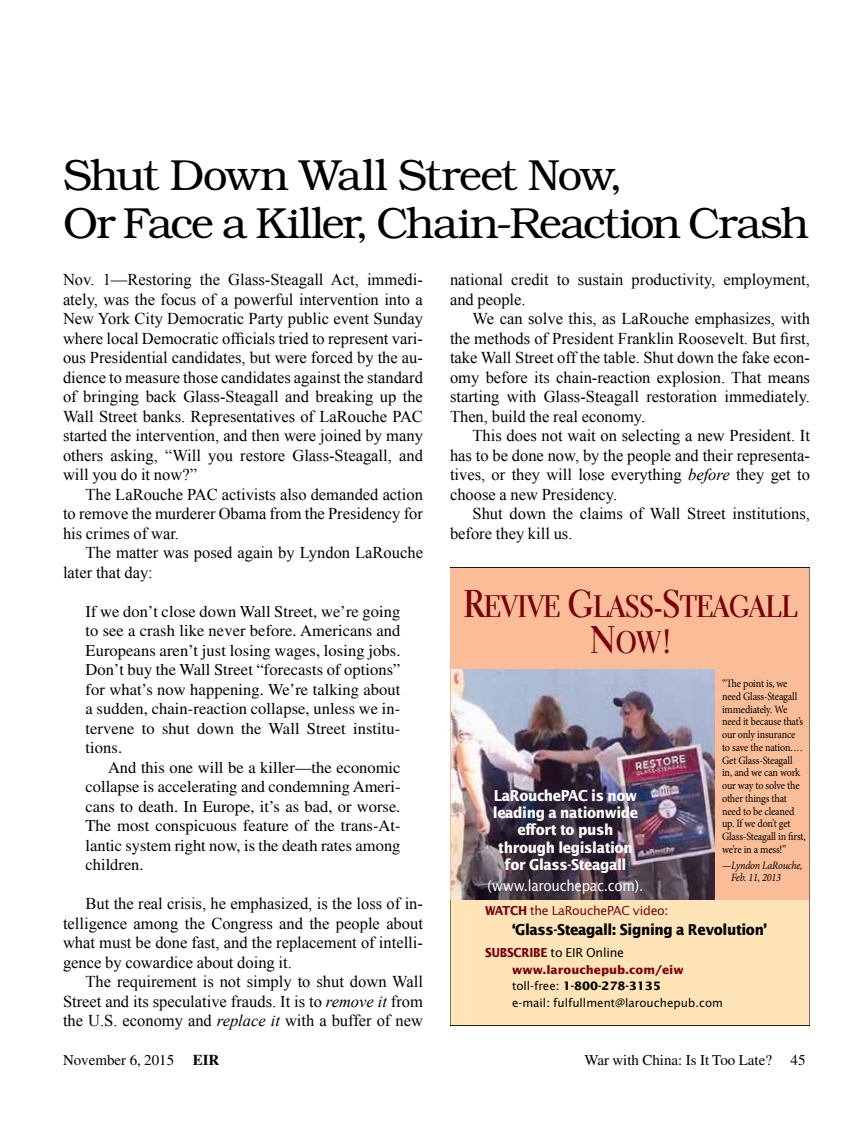
<style>
.page{position:relative;width:864px;height:1134px;background:#fff}
.page>*{position:absolute;margin:0;border:0;box-sizing:border-box;transform-origin:0 0}
.t1{font:300 43.5px/48px "Bookman";letter-spacing:-.04em;color:#000}
.t2{font:31.5px/36px "Electra LH Bold Display";letter-spacing:.02em;color:#79000e;text-align:center;scale:.88 1}
.t3{font:16.5px/19.5px "Times New Roman";color:#000;text-align:justify}
.t4{font:16.5px/19.5px "Times";color:#000;text-align:justify}
.t5{font:700 15px/17.2px "Lucida Sans";letter-spacing:-.03em;color:#fff;text-align:center;scale:.9 1}
.t6{font:15px "Times";color:#000}
.t7{font:700 15px "Lucida Sans";letter-spacing:-.03em;color:#000;scale:.9 1}
.t8{font:15px "Lucida Sans";letter-spacing:-.02em;color:#fff;scale:.9 1}
.t9{font:12.3px "Lucida Sans";letter-spacing:-.02em;color:#79000e}
.t10{font:12.3px "Lucida Sans";letter-spacing:-.02em;color:#000}
.t11{font:11.7px/16.5px "Lucida Sans";color:#000}
.t12{font:11.25px/12.8px "Minion Pro";letter-spacing:-.02em;color:#000;scale:.9 1}
.t13{font:italic 11.25px/12.8px "Minion Pro";letter-spacing:-.02em;color:#000;scale:.9 1}
.s1{font-style:italic}
.s2{font-size:39px}
.s3{font-size:37.5px}
.s4{font-weight:700}
.s5{font-weight:700;color:#79000e}
</style>
<div class="page">
<div style="left:450px;top:567px;width:360px;height:459px;background:#ffe4b8"></div>
<div style="left:451px;top:568px;width:358px;height:332px;background:#fbbd97"></div>
<img style="left:451px;top:669px;width:264px;height:231px">
<h1 class="t1" style="left:63px;top:151px;width:748px">Shut Down Wall Street Now,<br>Or Face a Killer, Chain-Reaction Crash</h1>
<p class="t3" style="left:63px;top:269px;width:362px">Nov. 1—Restoring the Glass-Steagall Act, immedi&shy;ately, was the focus of a powerful intervention into a New York City Democratic Party public event Sunday where local Democratic officials tried to represent vari&shy;ous Presidential candidates, but were forced by the au&shy;dience to measure those candidates against the standard of bringing back Glass-Steagall and breaking up the Wall Street banks. Representatives of LaRouche PAC started the intervention, and then were joined by many others asking, “Will you restore Glass-Steagall, and will you do it now?”</p>
<p class="t3" style="left:63px;top:484px;width:361px;text-indent:23px">The LaRouche PAC activists also demanded action to remove the murderer Obama from the Presidency for his crimes of war.</p>
<p class="t3" style="left:63px;top:543px;width:362px;text-indent:23px">The matter was posed again by Lyndon LaRouche later that day:</p>
<p class="t4" style="left:86px;top:601px;width:317px">If we don’t close down Wall Street, we’re going to see a crash like never before. Americans and Europeans aren’t just losing wages, losing jobs.<br>Don’t buy the Wall Street “forecasts of options” for what’s now happening. We’re talking about a sudden, chain-reaction collapse, unless we in&shy;tervene to shut down the Wall Street institu&shy;tions.</p>
<p class="t4" style="left:86px;top:757px;width:317px;text-indent:23px">And this one will be a killer—the economic collapse is accelerating and condemning Ameri&shy;cans to death. In Europe, it’s as bad, or worse.<br>The most conspicuous feature of the trans-At&shy;lantic system right now, is the death rates among children.</p>
<p class="t3" style="left:63px;top:894px;width:362px;text-indent:23px">But the real crisis, he emphasized, is the loss of in&shy;telligence among the Congress and the people about what must be done fast, and the replacement of intelli&shy;gence by cowardice about doing it.</p>
<p class="t3" style="left:63px;top:972px;width:362px;text-indent:23px">The requirement is not simply to shut down Wall Street and its speculative frauds. It is to <span class="s1">remove it</span> from the U.S. economy and <span class="s1">replace it</span> with a buffer of new</p>
<p class="t3" style="left:450px;top:270px;width:362px">national credit to sustain productivity, employment, and people.</p>
<p class="t3" style="left:450px;top:309px;width:362px;text-indent:23px">We can solve this, as LaRouche emphasizes, with the methods of President Franklin Roosevelt. But first, take Wall Street off the table. Shut down the fake econ&shy;omy before its chain-reaction explosion. That means starting with Glass-Steagall restoration immediately.<br>Then, build the real economy.</p>
<p class="t3" style="left:450px;top:426px;width:362px;text-indent:23px">This does not wait on selecting a new President. It has to be done now, by the people and their representa&shy;tives, or they will lose everything <span class="s1">before</span> they get to choose a new Presidency.</p>
<p class="t3" style="left:450px;top:504px;width:362px;text-indent:23px">Shut down the claims of Wall Street institutions, before they kill us.</p>
<h2 class="t2" style="left:464px;top:589px;width:380px"><span class="s2">R</span>EVIVE <span class="s2">G</span>LASS-<span class="s2">S</span>TEAGALL<br><span class="s2">N</span>OW<span class="s3">!</span></h2>
<p class="t12" style="left:722px;top:677px;width:95px">“The point is, we need Glass-Steagall immediately. We need it because that’s our only insurance to save the nation....<br>Get Glass-Steagall<br>in, and we can work our way to solve the other things that need to be cleaned up. If we don’t get<br>Glass-Steagall in first, we’re in a mess!”</p>
<p class="t13" style="left:731px;top:859px;width:81px;text-indent:-9px">—Lyndon LaRouche,<br>Feb. 11, 2013</p>
<p class="t9" style="left:485px;top:903px;width:185px"><span class="s4">WATCH</span> the LaRouchePAC video:</p>
<p class="t7" style="left:512px;top:920px;width:285px">‘Glass-Steagall: Signing a Revolution’</p>
<p class="t10" style="left:485px;top:945px;width:140px"><span class="s5">SUBSCRIBE</span> to EIR Online</p>
<p class="t11" style="left:512px;top:961px;width:213px"><span class="s5">www.larouchepub.com/eiw </span>toll-free: <span class="s4">1-800-278-3135<br></span>e-mail: fulfullment@larouchepub.com</p>
<p class="t5" style="left:493px;top:787px;width:163px">LaRouchePAC is now leading a nationwide effort to push through legislation for Glass-Steagall</p>
<p class="t8" style="left:488px;top:876px;width:174px">(www.larouchepac.com).</p>
<p class="t6" style="left:63px;top:1052px;width:158px">November 6, 2015 <span class="s4">EIR</span></p>
<p class="t6" style="left:584px;top:1052px;width:223px">War with China: Is It Too Late? 45</p>
</div>
